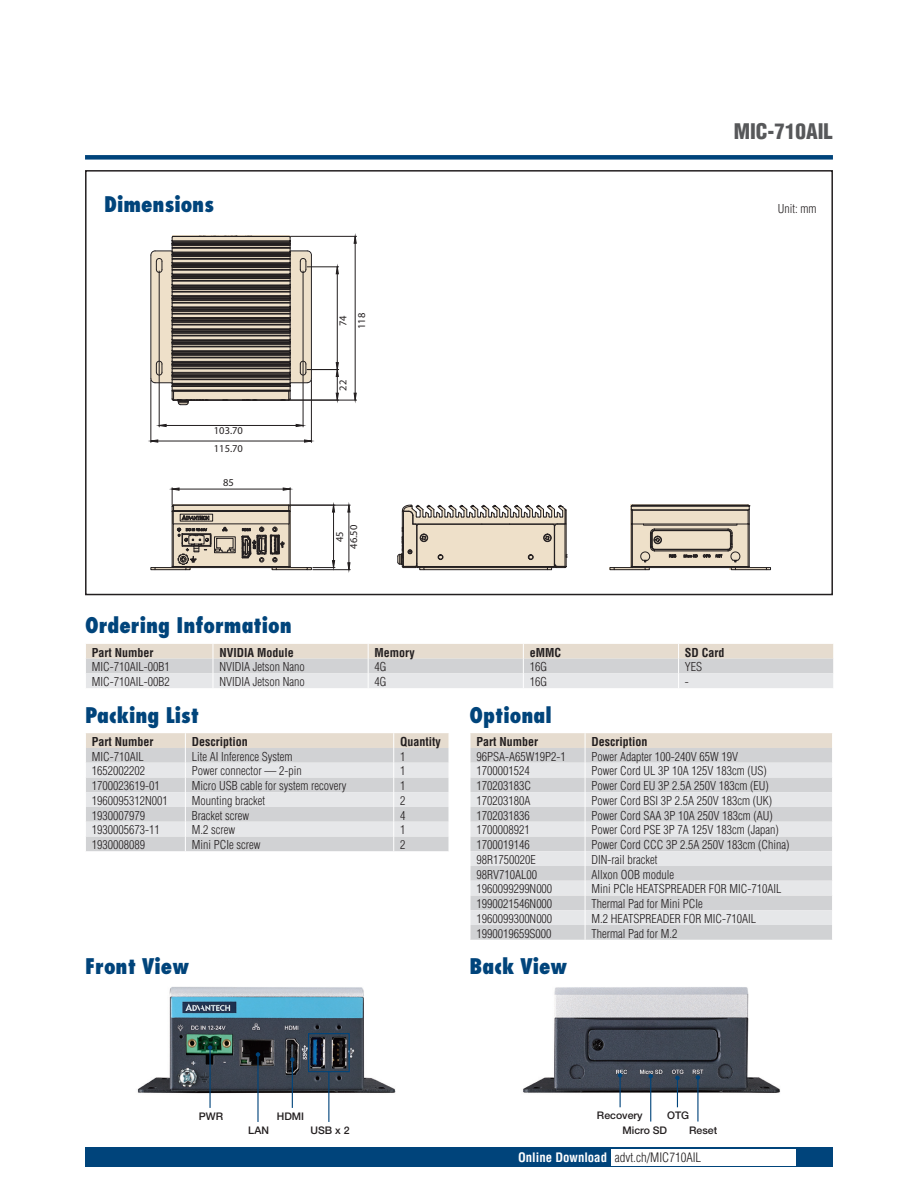
<style>
.page{position:relative;width:918px;height:1188px;background:#fff}
.page>*{position:absolute;margin:0;border:0;box-sizing:border-box;transform-origin:0 0}
.t1{font:800 condensed 21px "Futura";color:#00447b}
.t2{font:900 condensed 21px "Helvetica";color:#57585a}
.t3{font:300 condensed 12.75px "Helvetica";color:#231f20}
.t4{font:300 condensed 12px "Helvetica";color:#231f20}
.t5{font:700 condensed 12px "Helvetica";color:#231f20}
.t6{font:500 10.5px "Helvetica Neue";color:#231f20}
.t7{font:10.5px/17.4px "Myriad Pro";color:#231f20}
.s1{font-weight:700;color:#fff}
</style>
<div class="page">
<div style="left:85px;top:155px;width:748px;height:5px;background:#00447b"></div>
<div style="left:85px;top:1147px;width:748px;height:20px;background:#00447b"></div>
<div style="left:611px;top:1149px;width:184px;height:16px;background:#fff"></div>
<img style="left:137px;top:987px;width:259px;height:112px">
<img style="left:523px;top:987px;width:257px;height:112px">
<div style="left:85px;top:170px;width:748px;height:425px;border:2px solid #231f20"></div>
<svg style="left:86px;top:733px;width:363px;height:118px;background:#dcdbdb"></svg>
<svg style="left:470px;top:733px;width:362px;height:207px;background:#dcdcdd"></svg>
<hr style="left:650px;top:1076px;width:1px;height:46px;background:#00447b">
<svg style="left:649px;top:1074px;width:4px;height:4px"></svg>
<hr style="left:697px;top:1077px;width:1px;height:45px;background:#00447b">
<svg style="left:696px;top:1075px;width:4px;height:5px"></svg>
<hr style="left:620px;top:1075px;width:1px;height:32px;background:#00447b">
<svg style="left:618px;top:1073px;width:4px;height:5px"></svg>
<svg style="left:675px;top:1076px;width:5px;height:31px"></svg>
<hr style="left:609px;top:567px;width:40px;height:3px;background:#eee0c9">
<svg style="left:150px;top:487px;width:185px;height:83px"></svg>
<hr style="left:333px;top:505px;width:1px;height:63px;background:#231f20">
<svg style="left:347px;top:562px;width:4px;height:9px"></svg>
<svg style="left:347px;top:504px;width:4px;height:9px"></svg>
<hr style="left:313px;top:569px;width:37px;height:1px;background:#231f20">
<hr style="left:290px;top:505px;width:60px;height:1px;background:#231f20">
<hr style="left:349px;top:505px;width:1px;height:65px;background:#231f20">
<svg style="left:150px;top:235px;width:162px;height:170px;background:#8c847a"></svg>
<svg style="left:335px;top:392px;width:4px;height:8px"></svg>
<hr style="left:337px;top:370px;width:1px;height:30px;background:#231f20">
<svg style="left:335px;top:362px;width:4px;height:15px"></svg>
<svg style="left:335px;top:267px;width:4px;height:8px"></svg>
<hr style="left:307px;top:369px;width:32px;height:1px;background:#231f20">
<hr style="left:307px;top:266px;width:32px;height:1px;background:#231f20">
<hr style="left:337px;top:267px;width:1px;height:103px;background:#231f20">
<svg style="left:158px;top:424px;width:9px;height:3px"></svg>
<svg style="left:295px;top:424px;width:8px;height:3px"></svg>
<hr style="left:159px;top:271px;width:1px;height:156px;background:#231f20">
<hr style="left:303px;top:271px;width:1px;height:156px;background:#231f20">
<hr style="left:159px;top:425px;width:144px;height:1px;background:#231f20">
<svg style="left:304px;top:439px;width:8px;height:4px"></svg>
<svg style="left:150px;top:439px;width:9px;height:4px"></svg>
<hr style="left:311px;top:380px;width:1px;height:62px;background:#231f20">
<hr style="left:150px;top:380px;width:1px;height:62px;background:#231f20">
<hr style="left:151px;top:441px;width:160px;height:1px;background:#231f20">
<svg style="left:353px;top:392px;width:4px;height:8px"></svg>
<svg style="left:353px;top:237px;width:4px;height:7px"></svg>
<hr style="left:290px;top:400px;width:67px;height:1px;background:#231f20">
<hr style="left:290px;top:236px;width:67px;height:1px;background:#231f20">
<hr style="left:355px;top:236px;width:1px;height:164px;background:#231f20">
<svg style="left:397px;top:504px;width:170px;height:66px;background:#cdc3b3"></svg>
<svg style="left:610px;top:504px;width:161px;height:66px"></svg>
<hr style="left:209px;top:1048px;width:2px;height:60px;background:#00447b">
<svg style="left:208px;top:1045px;width:4px;height:5px"></svg>
<hr style="left:292px;top:1060px;width:1px;height:48px;background:#00447b">
<svg style="left:290px;top:1057px;width:5px;height:5px"></svg>
<hr style="left:257px;top:1054px;width:2px;height:68px;background:#00447b">
<svg style="left:256px;top:1052px;width:4px;height:5px"></svg>
<hr style="left:328px;top:1071px;width:1px;height:51px;background:#00447b">
<div style="left:308px;top:1033px;width:42px;height:39px;border:1px solid #00447b"></div>
<svg style="left:86px;top:644px;width:748px;height:44px;background:#dfdcd9"></svg>
<h1 class="t2" style="left:734px;top:118px;width:101px">MIC-710AIL</h1>
<h1 class="t1" style="left:104px;top:191px;width:111px">Dimensions</h1>
<p class="t4" style="left:778px;top:201px;width:40px">Unit: mm</p>
<p class="t7" style="left:333px;top:329px;width:18px;line-height:18.8px;rotate:-90deg">74<br>118</p>
<p class="t7" style="left:214px;top:422px;width:31px">103.70<br>115.70</p>
<p class="t7" style="left:223px;top:474px;width:12px">85</p>
<p class="t7" style="left:334px;top:391px;width:12px;rotate:-90deg">22</p>
<p class="t7" style="left:333px;top:549px;width:25px;line-height:14.1px;text-align:center;rotate:-90deg">45<br>46.50</p>
<h1 class="t1" style="left:85px;top:612px;width:208px">Ordering Information</h1>
<p class="t5" style="left:92px;top:645px;width:63px">Part Number</p>
<p class="t5" style="left:219px;top:645px;width:76px">NVIDIA Module</p>
<p class="t5" style="left:375px;top:645px;width:42px">Memory</p>
<p class="t5" style="left:530px;top:645px;width:33px">eMMC</p>
<p class="t5" style="left:685px;top:645px;width:41px">SD Card</p>
<p class="t4" style="left:92px;top:659px;width:79px">MIC-710AIL-00B1</p>
<p class="t4" style="left:219px;top:659px;width:87px">NVIDIA Jetson Nano</p>
<p class="t4" style="left:375px;top:659px;width:14px">4G</p>
<p class="t4" style="left:530px;top:659px;width:19px">16G</p>
<p class="t4" style="left:685px;top:659px;width:19px">YES</p>
<p class="t4" style="left:92px;top:674px;width:79px">MIC-710AIL-00B2</p>
<p class="t4" style="left:219px;top:674px;width:87px">NVIDIA Jetson Nano</p>
<p class="t4" style="left:375px;top:674px;width:14px">4G</p>
<p class="t4" style="left:530px;top:674px;width:19px">16G</p>
<p class="t4" style="left:685px;top:674px;width:5px">-</p>
<h1 class="t1" style="left:85px;top:702px;width:116px">Packing List</h1>
<p class="t5" style="left:92px;top:734px;width:63px">Part Number</p>
<p class="t5" style="left:192px;top:734px;width:57px">Description</p>
<p class="t5" style="left:400px;top:734px;width:42px">Quantity</p>
<p class="t4" style="left:92px;top:749px;width:53px">MIC-710AIL</p>
<p class="t4" style="left:192px;top:749px;width:102px">Lite AI Inference System</p>
<p class="t4" style="left:400px;top:749px;width:7px">1</p>
<p class="t4" style="left:92px;top:763px;width:55px">1652002202</p>
<p class="t4" style="left:192px;top:763px;width:111px">Power connector — 2-pin</p>
<p class="t4" style="left:400px;top:763px;width:7px">1</p>
<p class="t4" style="left:92px;top:778px;width:69px">1700023619-01</p>
<p class="t4" style="left:192px;top:778px;width:156px">Micro USB cable for system recovery</p>
<p class="t4" style="left:400px;top:778px;width:7px">1</p>
<p class="t4" style="left:92px;top:793px;width:77px">1960095312N001</p>
<p class="t4" style="left:192px;top:793px;width:75px">Mounting bracket</p>
<p class="t4" style="left:400px;top:793px;width:7px">2</p>
<p class="t4" style="left:92px;top:808px;width:55px">1930007979</p>
<p class="t4" style="left:192px;top:808px;width:59px">Bracket screw</p>
<p class="t4" style="left:400px;top:808px;width:7px">4</p>
<p class="t4" style="left:92px;top:822px;width:69px">1930005673-11</p>
<p class="t4" style="left:192px;top:822px;width:45px">M.2 screw</p>
<p class="t4" style="left:400px;top:822px;width:7px">1</p>
<p class="t4" style="left:92px;top:837px;width:55px">1930008089</p>
<p class="t4" style="left:192px;top:837px;width:70px">Mini PCIe screw</p>
<p class="t4" style="left:400px;top:837px;width:7px">2</p>
<h1 class="t1" style="left:470px;top:702px;width:84px">Optional</h1>
<p class="t5" style="left:476px;top:734px;width:63px">Part Number</p>
<p class="t5" style="left:591px;top:734px;width:57px">Description</p>
<p class="t4" style="left:476px;top:749px;width:91px">96PSA-A65W19P2-1</p>
<p class="t4" style="left:591px;top:749px;width:148px">Power Adapter 100-240V 65W 19V</p>
<p class="t4" style="left:476px;top:763px;width:55px">1700001524</p>
<p class="t4" style="left:591px;top:763px;width:177px">Power Cord UL 3P 10A 125V 183cm (US)</p>
<p class="t4" style="left:476px;top:778px;width:56px">170203183C</p>
<p class="t4" style="left:591px;top:778px;width:179px">Power Cord EU 3P 2.5A 250V 183cm (EU)</p>
<p class="t4" style="left:476px;top:793px;width:55px">170203180A</p>
<p class="t4" style="left:591px;top:793px;width:182px">Power Cord BSI 3P 2.5A 250V 183cm (UK)</p>
<p class="t4" style="left:476px;top:808px;width:55px">1702031836</p>
<p class="t4" style="left:591px;top:808px;width:183px">Power Cord SAA 3P 10A 250V 183cm (AU)</p>
<p class="t4" style="left:476px;top:822px;width:55px">1700008921</p>
<p class="t4" style="left:591px;top:822px;width:189px">Power Cord PSE 3P 7A 125V 183cm (Japan)</p>
<p class="t4" style="left:476px;top:837px;width:55px">1700019146</p>
<p class="t4" style="left:591px;top:837px;width:199px">Power Cord CCC 3P 2.5A 250V 183cm (China)</p>
<p class="t4" style="left:476px;top:852px;width:61px">98R1750020E</p>
<p class="t4" style="left:591px;top:852px;width:67px">DIN-rail bracket</p>
<p class="t4" style="left:476px;top:867px;width:62px">98RV710AL00</p>
<p class="t4" style="left:591px;top:867px;width:84px">Allxon OOB module</p>
<p class="t4" style="left:476px;top:881px;width:77px">1960099299N000</p>
<p class="t4" style="left:591px;top:881px;width:191px">Mini PCIe HEATSPREADER FOR MIC-710AIL</p>
<p class="t4" style="left:476px;top:896px;width:77px">1990021546N000</p>
<p class="t4" style="left:591px;top:896px;width:113px">Thermal Pad for Mini PCIe</p>
<p class="t4" style="left:476px;top:911px;width:77px">1960099300N000</p>
<p class="t4" style="left:591px;top:911px;width:166px">M.2 HEATSPREADER FOR MIC-710AIL</p>
<p class="t4" style="left:476px;top:926px;width:77px">1990019659S000</p>
<p class="t4" style="left:591px;top:926px;width:87px">Thermal Pad for M.2</p>
<h1 class="t1" style="left:85px;top:953px;width:106px">Front View</h1>
<h1 class="t1" style="left:470px;top:953px;width:99px">Back View</h1>
<p class="t6" style="left:199px;top:1110px;width:26px">PWR</p>
<p class="t6" style="left:277px;top:1110px;width:29px">HDMI</p>
<p class="t6" style="left:248px;top:1124px;width:22px">LAN</p>
<p class="t6" style="left:311px;top:1124px;width:41px">USB x 2</p>
<p class="t6" style="left:597px;top:1109px;width:47px">Recovery</p>
<p class="t6" style="left:667px;top:1109px;width:24px">OTG</p>
<p class="t6" style="left:622px;top:1124px;width:46px">Micro SD</p>
<p class="t6" style="left:689px;top:1124px;width:30px">Reset</p>
<p class="t3" style="left:518px;top:1149px;width:185px"><span class="s1">Online Download</span> advt.ch/MIC710AIL</p>
</div>
